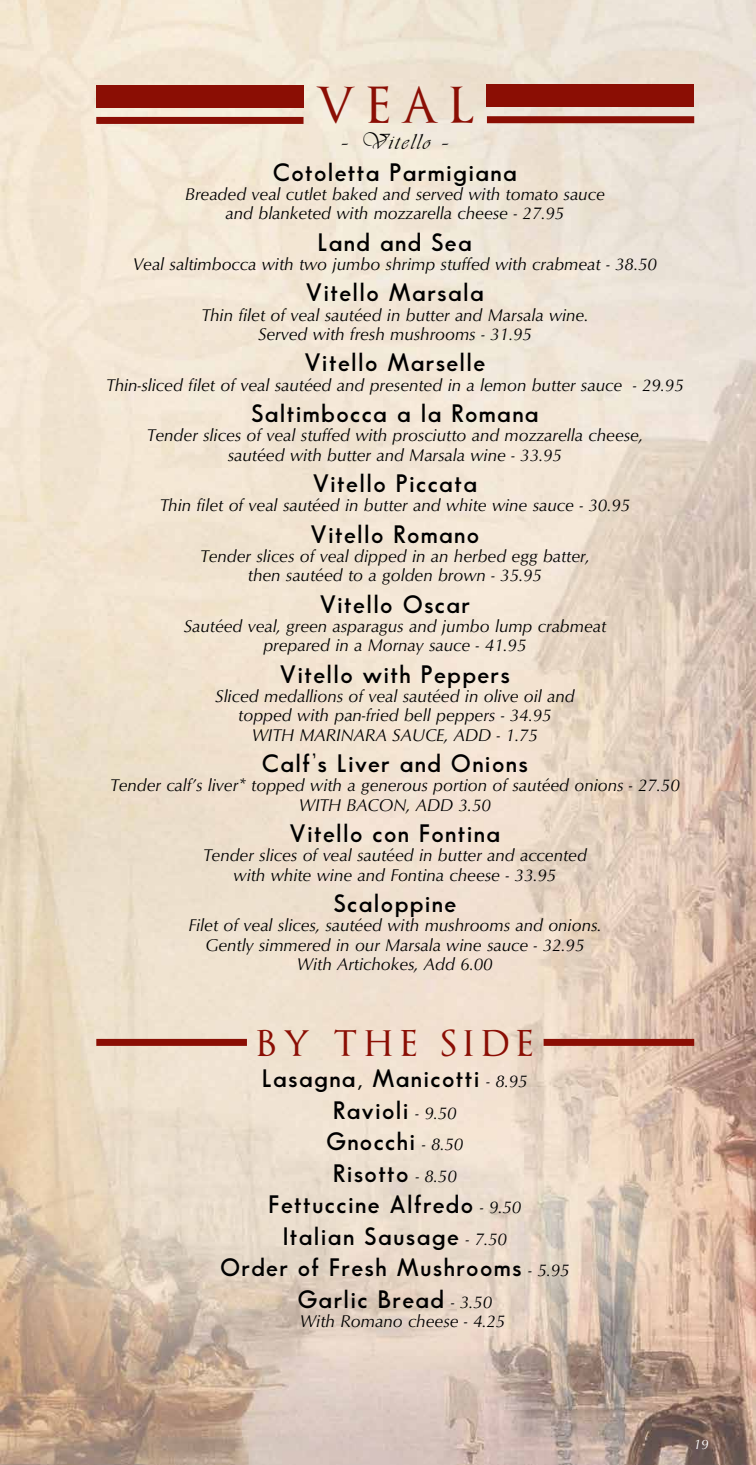
<style>
.page{position:relative;width:756px;height:1465px;background:#fff}
.page>*{position:absolute;margin:0;border:0;box-sizing:border-box;transform-origin:0 0}
.t1{font:49px "Optimus Princeps";color:#8b0e04}
.t2{font:35px "Optimus Princeps";letter-spacing:.21em;color:#8b0e04}
.t3{font:600 24.5px/31.5px "Bougan S Si";letter-spacing:.05em;color:#000;text-align:center}
.t4{font:22.75px "Vivante DTC";letter-spacing:.1em;color:#000}
.t5{font:17.5px/19.2px "Optimum Roman Italic DTC";color:#000;text-align:center}
.t6{font:14px "Optimum Roman Italic DTC";color:#fff}
.s1{font-family:"Optimum Roman Italic DTC";font-weight:400;font-size:17.5px}
</style>
<div class="page">
<img style="left:0;top:0;width:756px;height:1465px">
<div style="left:486px;top:84px;width:208px;height:23px;background:#8b0e04"></div>
<div style="left:487px;top:116px;width:207px;height:7px;background:#8b0e04"></div>
<div style="left:96px;top:85px;width:208px;height:22px;background:#8b0e04"></div>
<div style="left:96px;top:117px;width:208px;height:7px;background:#8b0e04"></div>
<div style="left:544px;top:1039px;width:150px;height:7px;background:#8b0e04"></div>
<div style="left:96px;top:1039px;width:151px;height:7px;background:#8b0e04"></div>
<h1 class="t1" style="left:316px;top:80px;width:160px">VEAL</h1>
<h3 class="t4" style="left:341px;top:128px;width:109px">– Vitello –</h3>
<h3 class="t3" style="left:273px;top:156px;width:246px">Cotoletta Parmigiana</h3>
<p class="t5" style="left:185px;top:184px;width:421px">Breaded veal cutlet baked and served with tomato sauce and blanketed with mozzarella cheese - 27.95</p>
<h3 class="t3" style="left:318px;top:226px;width:155px">Land and Sea</h3>
<p class="t5" style="left:133px;top:254px;width:525px">Veal saltimbocca with two jumbo shrimp stuffed with crabmeat - 38.50</p>
<h3 class="t3" style="left:306px;top:277px;width:179px">Vitello Marsala</h3>
<p class="t5" style="left:202px;top:305px;width:388px">Thin filet of veal sautéed in butter and Marsala wine.<br>Served with fresh mushrooms - 31.95</p>
<h3 class="t3" style="left:304px;top:347px;width:183px">Vitello Marselle</h3>
<p class="t5" style="left:106px;top:375px;width:579px">Thin-sliced filet of veal sautéed and presented in a lemon butter sauce - 29.95</p>
<h3 class="t3" style="left:251px;top:397px;width:289px">Saltimbocca a la Romana</h3>
<p class="t5" style="left:147px;top:426px;width:498px">Tender slices of veal stuffed with prosciutto and mozzarella cheese, sautéed with butter and Marsala wine - 33.95</p>
<h3 class="t3" style="left:313px;top:467px;width:166px">Vitello Piccata</h3>
<p class="t5" style="left:160px;top:496px;width:472px">Thin filet of veal sautéed in butter and white wine sauce - 30.95</p>
<h3 class="t3" style="left:311px;top:518px;width:170px">Vitello Romano</h3>
<p class="t5" style="left:200px;top:546px;width:391px">Tender slices of veal dipped in an herbed egg batter, then sautéed to a golden brown - 35.95</p>
<h3 class="t3" style="left:320px;top:588px;width:152px">Vitello Oscar</h3>
<p class="t5" style="left:184px;top:616px;width:424px">Sautéed veal, green asparagus and jumbo lump crabmeat prepared in a Mornay sauce - 41.95</p>
<h3 class="t3" style="left:280px;top:658px;width:232px">Vitello with Peppers</h3>
<p class="t5" style="left:215px;top:686px;width:361px">Sliced medallions of veal sautéed in olive oil and topped with pan-fried bell peppers - 34.95<br>WITH MARINARA SAUCE, ADD - 1.75</p>
<h3 class="t3" style="left:262px;top:747px;width:267px">Calf’s Liver and Onions</h3>
<p class="t5" style="left:110px;top:776px;width:571px">Tender calf’s liver* topped with a generous portion of sautéed onions - 27.50<br>WITH BACON, ADD 3.50</p>
<h3 class="t3" style="left:290px;top:817px;width:212px">Vitello con Fontina</h3>
<p class="t5" style="left:203px;top:846px;width:385px">Tender slices of veal sautéed in butter and accented with white wine and Fontina cheese - 33.95</p>
<h3 class="t3" style="left:334px;top:887px;width:124px">Scaloppine</h3>
<p class="t5" style="left:189px;top:916px;width:414px">Filet of veal slices, sautéed with mushrooms and onions.<br>Gently simmered in our Marsala wine sauce - 32.95<br>With Artichokes, Add 6.00</p>
<h2 class="t2" style="left:257px;top:1025px;width:278px">BY THE SIDE</h2>
<h3 class="t3" style="left:220px;top:1062px;width:351px">Lasagna, Manicotti <span class="s1">- 8.95<br></span>Ravioli <span class="s1">- 9.50<br></span>Gnocchi <span class="s1">- 8.50<br></span>Risotto <span class="s1">- 8.50<br></span>Fettuccine Alfredo <span class="s1">- 9.50<br></span>Italian Sausage <span class="s1">- 7.50<br></span>Order of Fresh Mushrooms <span class="s1">- 5.95<br></span>Garlic Bread <span class="s1">- 3.50</span></h3>
<p class="t5" style="left:300px;top:1311px;width:207px">With Romano cheese - 4.25</p>
<p class="t6" style="left:694px;top:1436px;width:17px">19</p>
</div>
